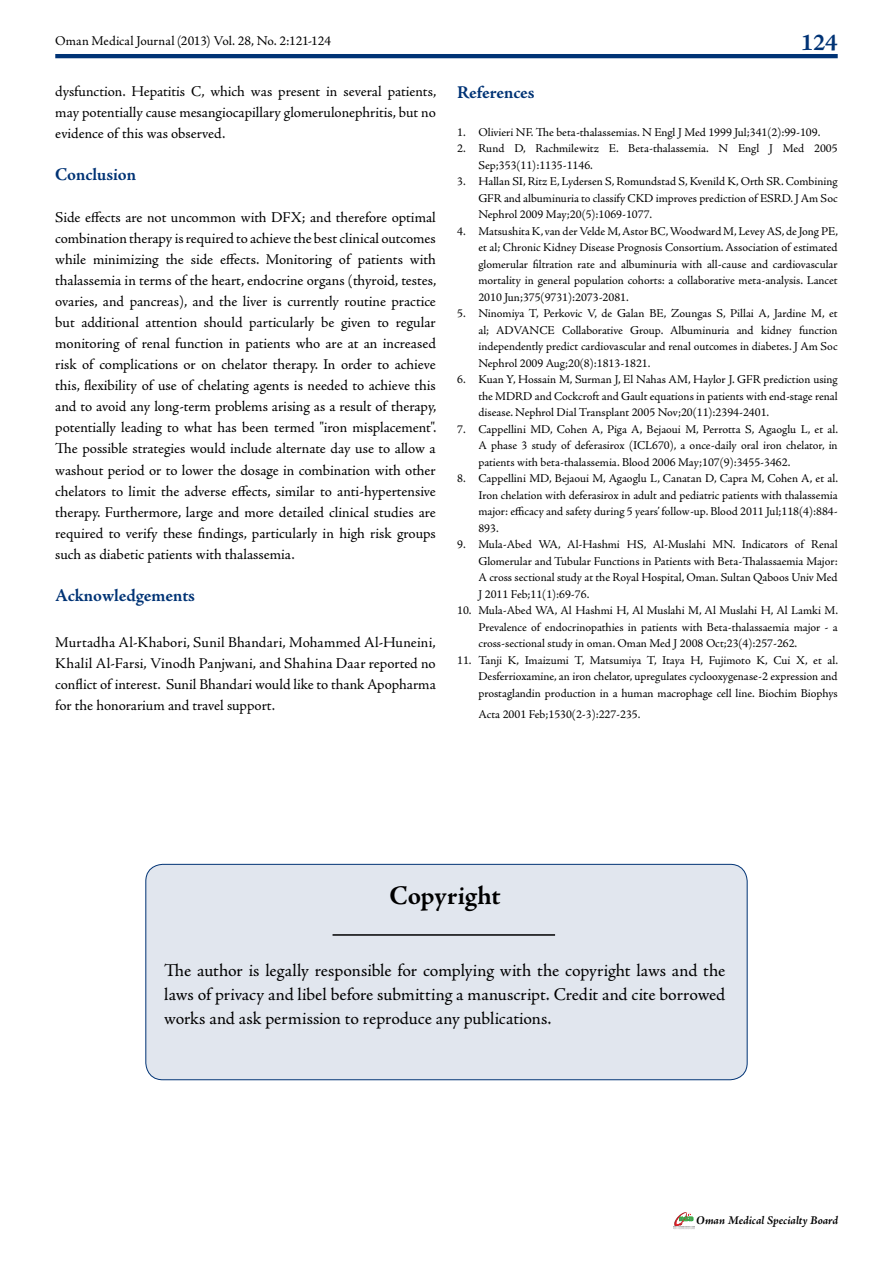
<style>
.page{position:relative;width:893px;height:1263px;background:#fff}
.page>*{position:absolute;margin:0;border:0;box-sizing:border-box;transform-origin:0 0}
.t1{font:700 27px "Adobe Jenson Pro";letter-spacing:-.005em;color:#000}
.t2{font:700 24px "Adobe Jenson Pro";color:#003375}
.t3{font:18px/24px "Adobe Jenson Pro";letter-spacing:-.005em;color:#000;text-align:justify}
.t4{font:700 18px "Adobe Jenson Pro";letter-spacing:-.005em;color:#003375}
.t5{font:15px/21px "Adobe Jenson Pro";letter-spacing:-.005em;color:#000;text-align:justify}
.t6{font:13.5px "Adobe Jenson Pro";letter-spacing:.005em;color:#000}
.t7{font:12px/16.5px "Adobe Jenson Pro";color:#000;text-align:justify}
.t8{font:italic 700 12px "Adobe Jenson Pro";letter-spacing:-.005em;color:#000}
</style>
<div class="page">
<hr style="left:55px;top:54px;width:783px;height:4px;background:#003375">
<svg style="left:674px;top:1212px;width:21px;height:17px"></svg>
<img style="left:674px;top:1226px;width:20px;height:2px">
<div style="left:146px;top:864px;width:601px;height:216px;background:#e1e6ee;border-radius:17px"></div>
<div style="left:145px;top:864px;width:602px;height:216px;border:1px solid #003375;border-radius:17px"></div>
<hr style="left:333px;top:934px;width:222px;height:2px;background:#000">
<p class="t6" style="left:55px;top:33px;width:277px">Oman Medical Journal (2013) Vol. 28, No. 2:121-124</p>
<p class="t5" style="left:55px;top:81px;width:383px">dysfunction. Hepatitis C, which was present in several patients, may potentially cause mesangiocapillary glomerulonephritis, but no evidence of this was observed.</p>
<h3 class="t4" style="left:55px;top:165px;width:82px">Conclusion</h3>
<p class="t5" style="left:55px;top:208px;width:383px">Side effects are not uncommon with DFX; and therefore optimal combination therapy is required to achieve the best clinical outcomes while minimizing the side effects. Monitoring of patients with thalassemia in terms of the heart, endocrine organs (thyroid, testes, ovaries, and pancreas), and the liver is currently routine practice but additional attention should particularly be given to regular monitoring of renal function in patients who are at an increased risk of complications or on chelator therapy. In order to achieve this, flexibility of use of chelating agents is needed to achieve this and to avoid any long-term problems arising as a result of therapy, potentially leading to what has been termed "iron misplacement".<br>The possible strategies would include alternate day use to allow a washout period or to lower the dosage in combination with other chelators to limit the adverse effects, similar to anti-hypertensive therapy. Furthermore, large and more detailed clinical studies are required to verify these findings, particularly in high risk groups such as diabetic patients with thalassemia.</p>
<h3 class="t4" style="left:55px;top:585px;width:141px">Acknowledgements</h3>
<p class="t5" style="left:55px;top:632px;width:382px">Murtadha Al-Khabori, Sunil Bhandari, Mohammed Al-Huneini, Khalil Al-Farsi, Vinodh Panjwani, and Shahina Daar reported no conflict of interest. Sunil Bhandari would like to thank Apopharma for the honorarium and travel support.</p>
<h2 class="t2" style="left:801px;top:29px;width:38px">124</h2>
<h3 class="t4" style="left:457px;top:82px;width:79px">References</h3>
<p class="t7" style="left:457px;top:124px;width:365px">1. Olivieri NF. The beta-thalassemias. N Engl J Med 1999 Jul;341(2):99-109.</p>
<p class="t7" style="left:478px;top:140px;width:361px;text-indent:-21px">2. Rund D, Rachmilewitz E. Beta-thalassemia. N Engl J Med 2005<br>Sep;353(11):1135-1146.</p>
<p class="t7" style="left:478px;top:173px;width:361px;text-indent:-21px">3. Hallan SI, Ritz E, Lydersen S, Romundstad S, Kvenild K, Orth SR. Combining GFR and albuminuria to classify CKD improves prediction of ESRD. J Am Soc Nephrol 2009 May;20(5):1069-1077.</p>
<p class="t7" style="left:478px;top:223px;width:361px;text-indent:-21px">4. Matsushita K, van der Velde M, Astor BC, Woodward M, Levey AS, de Jong PE, et al; Chronic Kidney Disease Prognosis Consortium. Association of estimated glomerular filtration rate and albuminuria with all-cause and cardiovascular mortality in general population cohorts: a collaborative meta-analysis. Lancet 2010 Jun;375(9731):2073-2081.</p>
<p class="t7" style="left:478px;top:305px;width:361px;text-indent:-21px">5. Ninomiya T, Perkovic V, de Galan BE, Zoungas S, Pillai A, Jardine M, et al; ADVANCE Collaborative Group. Albuminuria and kidney function independently predict cardiovascular and renal outcomes in diabetes. J Am Soc Nephrol 2009 Aug;20(8):1813-1821.</p>
<p class="t7" style="left:478px;top:371px;width:361px;text-indent:-21px">6. Kuan Y, Hossain M, Surman J, El Nahas AM, Haylor J. GFR prediction using the MDRD and Cockcroft and Gault equations in patients with end-stage renal disease. Nephrol Dial Transplant 2005 Nov;20(11):2394-2401.</p>
<p class="t7" style="left:478px;top:421px;width:361px;text-indent:-21px">7. Cappellini MD, Cohen A, Piga A, Bejaoui M, Perrotta S, Agaoglu L, et al.<br>A phase 3 study of deferasirox (ICL670), a once-daily oral iron chelator, in patients with beta-thalassemia. Blood 2006 May;107(9):3455-3462.</p>
<p class="t7" style="left:478px;top:470px;width:361px;text-indent:-21px">8. Cappellini MD, Bejaoui M, Agaoglu L, Canatan D, Capra M, Cohen A, et al.<br>Iron chelation with deferasirox in adult and pediatric patients with thalassemia major: efficacy and safety during 5 years’ follow-up. Blood 2011 Jul;118(4):884- 893.</p>
<p class="t7" style="left:478px;top:536px;width:361px;text-indent:-21px">9. Mula-Abed WA, Al-Hashmi HS, Al-Muslahi MN. Indicators of Renal Glomerular and Tubular Functions in Patients with Beta-Thalassaemia Major:<br>A cross sectional study at the Royal Hospital, Oman. Sultan Qaboos Univ Med J 2011 Feb;11(1):69-76.</p>
<p class="t7" style="left:478px;top:602px;width:361px;text-indent:-21px">10. Mula-Abed WA, Al Hashmi H, Al Muslahi M, Al Muslahi H, Al Lamki M.<br>Prevalence of endocrinopathies in patients with Beta-thalassaemia major - a cross-sectional study in oman. Oman Med J 2008 Oct;23(4):257-262.</p>
<p class="t7" style="left:478px;top:652px;width:361px;text-indent:-21px">11. Tanji K, Imaizumi T, Matsumiya T, Itaya H, Fujimoto K, Cui X, et al.<br>Desferrioxamine, an iron chelator, upregulates cyclooxygenase-2 expression and prostaglandin production in a human macrophage cell line. Biochim Biophys</p>
<p class="t7" style="left:478px;top:706px;width:164px">Acta 2001 Feb;1530(2-3):227-235.</p>
<h1 class="t1" style="left:389px;top:880px;width:112px">Copyright</h1>
<h3 class="t3" style="left:164px;top:959px;width:563px">The author is legally responsible for complying with the copyright laws and the laws of privacy and libel before submitting a manuscript. Credit and cite borrowed works and ask permission to reproduce any publications.</h3>
<p class="t8" style="left:696px;top:1214px;width:144px">Oman Medical Specialty Board</p>
</div>
